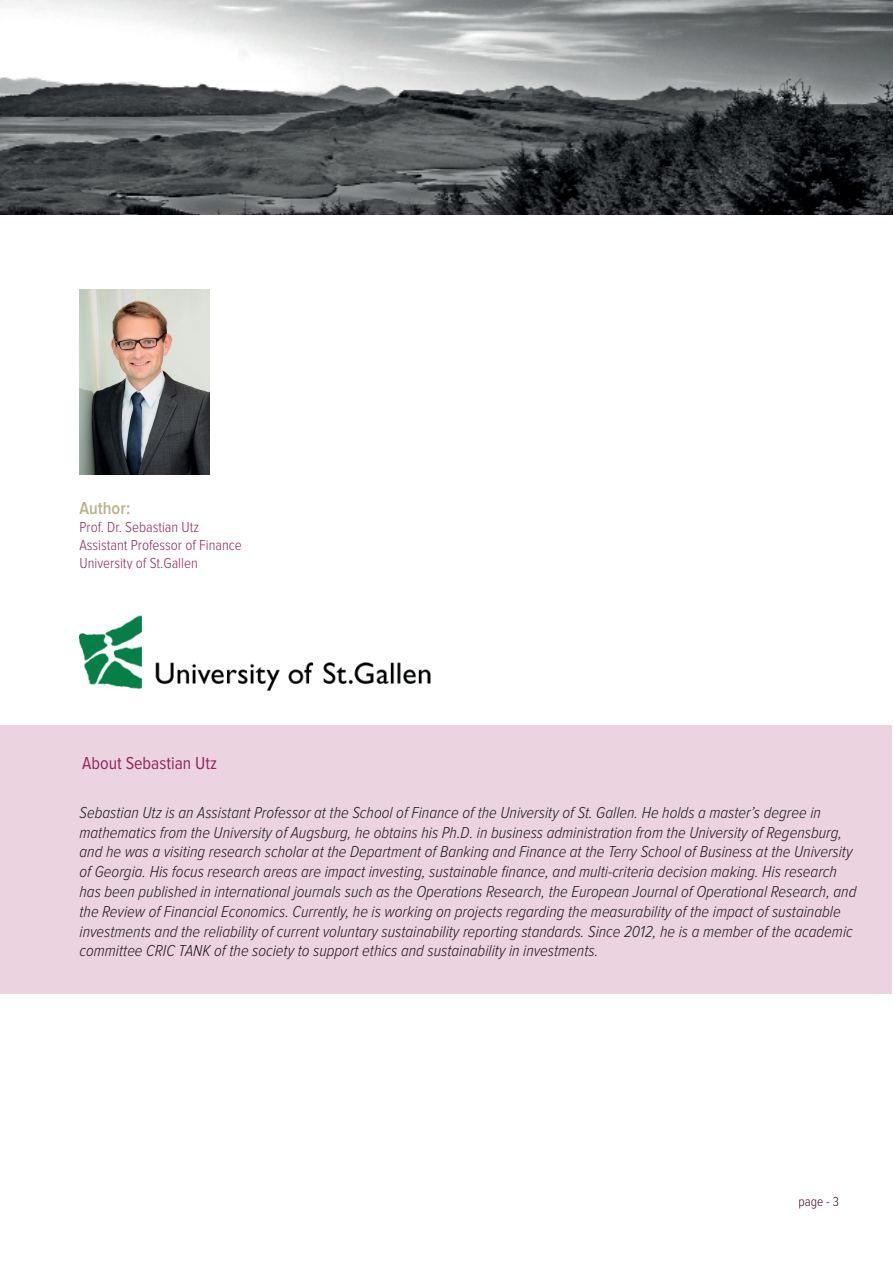
<style>
.page{position:relative;width:893px;height:1263px;background:#fff}
.page>*{position:absolute;margin:0;border:0;box-sizing:border-box;transform-origin:0 0}
.t1{font:18px "Proxima Nova Cond";color:#972661}
.t2{font:600 18px "Proxima Nova Cond";color:#bbb28b}
.t3{font:italic 300 16.5px/19.8px "Proxima Nova Cond";color:#231f20}
.t4{font:300 15px/18px "Proxima Nova Cond";color:#972661}
.t5{font:300 13.5px "Proxima Nova Cond";color:#47042f}
</style>
<div class="page">
<img style="left:0;top:0;width:893px;height:215px">
<div style="left:0;top:725px;width:892px;height:269px;background:#ebd3e0"></div>
<img style="left:80px;top:290px;width:129px;height:184px">
<img style="left:80px;top:615px;width:351px;height:75px">
<p class="t2" style="left:80px;top:500px;width:52px">Author:</p>
<p class="t4" style="left:80px;top:518px;width:164px">Prof. Dr. Sebastian Utz<br>Assistant Professor of Finance<br>University of St.Gallen</p>
<p class="t1" style="left:82px;top:755px;width:136px">About Sebastian Utz</p>
<p class="t3" style="left:80px;top:803px;width:778px">Sebastian Utz is an Assistant Professor at the School of Finance of the University of St. Gallen. He holds a master’s degree in mathematics from the University of Augsburg, he obtains his Ph.D. in business administration from the University of Regensburg, and he was a visiting research scholar at the Department of Banking and Finance at the Terry School of Business at the University of Georgia. His focus research areas are impact investing, sustainable finance, and multi-criteria decision making. His research has been published in international journals such as the Operations Research, the European Journal of Operational Research, and the Review of Financial Economics. Currently, he is working on projects regarding the measurability of the impact of sustainable investments and the reliability of current voluntary sustainability reporting standards. Since 2012, he is a member of the academic committee CRIC TANK of the society to support ethics and sustainability in investments.</p>
<p class="t5" style="left:798px;top:1195px;width:42px">page - 3</p>
</div>
